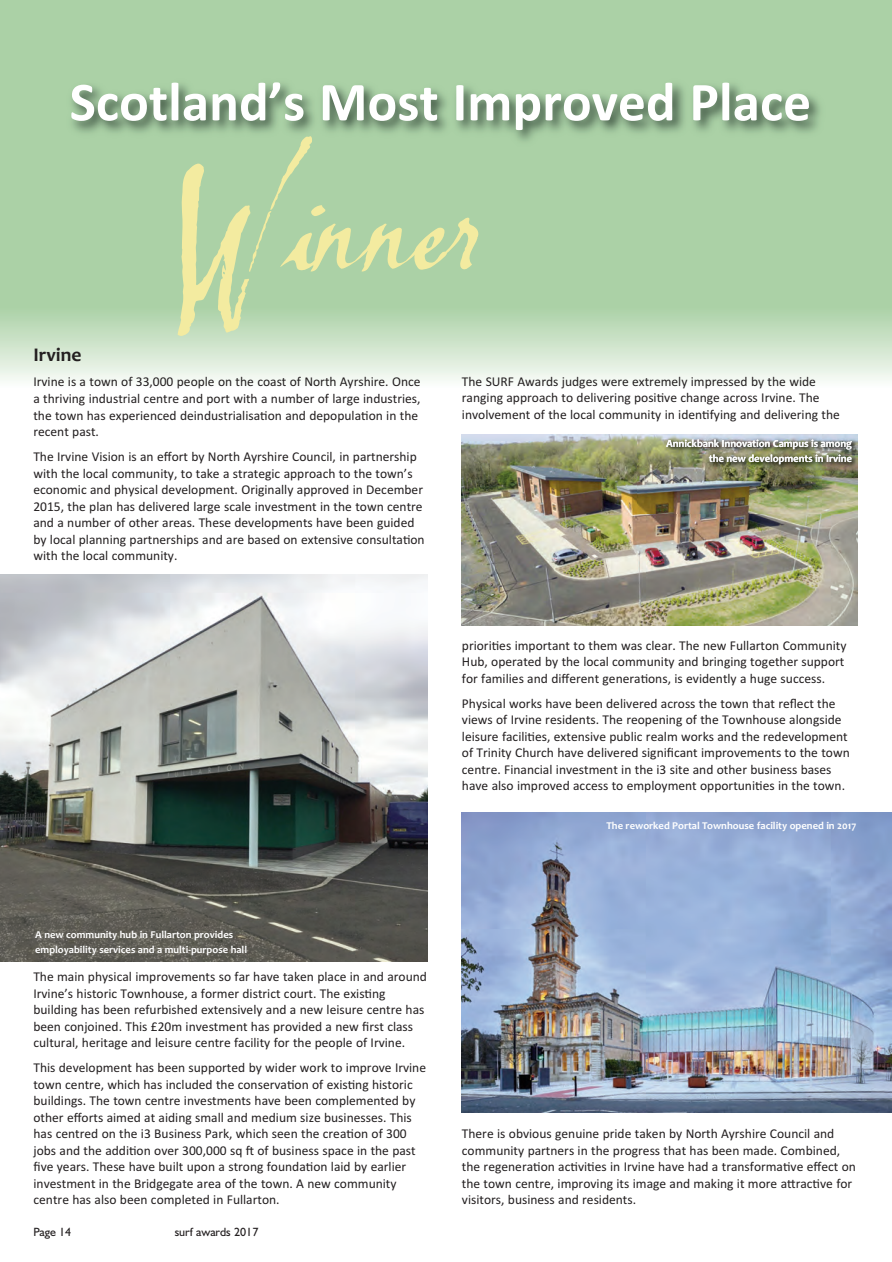
<style>
.page{position:relative;width:892px;height:1262px;background:#fff}
.page>*{position:absolute;margin:0;border:0;box-sizing:border-box;transform-origin:0 0}
.t1{font:165px "Lassigue D Mato";letter-spacing:-.025em;color:#f3eba0;scale:1.17 1}
.t2{font:700 55.35px "Calibri";color:#fff}
.t3{font:700 19.5px "Candara";color:#231f20}
.t4{font:13.5px/16.5px "Calibri";color:#231f20}
.t5{font:12px "Humanist 521 BT";color:#231f20}
.t6{font:700 10.5px/15px "Candara";color:#fff;text-align:right}
</style>
<div class="page">
<hr style="left:891px;top:0;width:1px;height:352px;background:#abd1a6">
<svg style="left:891px;top:317px;width:1px;height:63px"></svg>
<div style="left:0;top:0;width:891px;height:352px;background:#abd1a6"></div>
<div style="left:0;top:306px;width:891px;height:81px;background:linear-gradient(to bottom,#a9d0a4,#fafcf9)"></div>
<img style="left:71px;top:84px;width:749px;height:57px">
<img style="left:0;top:575px;width:427px;height:386px">
<img style="left:461px;top:434px;width:396px;height:191px">
<img style="left:461px;top:812px;width:430px;height:300px">
<img style="left:637px;top:434px;width:221px;height:79px">
<img style="left:666px;top:439px;width:63px;height:8px">
<img style="left:708px;top:454px;width:75px;height:9px">
<h2 class="t2" style="left:70px;top:69px;width:742px">Scotland’s Most Improved Place</h2>
<h1 class="t1" style="left:164px;top:135px;width:271px">Winner</h1>
<h3 class="t3" style="left:33px;top:343px;width:50px">Irvine</h3>
<p class="t4" style="left:33px;top:373px;width:388px">Irvine is a town of 33,000 people on the coast of North Ayrshire. Once a thriving industrial centre and port with a number of large industries, the town has experienced deindustrialisation and depopulation in the recent past.</p>
<p class="t4" style="left:33px;top:448px;width:392px">The Irvine Vision is an effort by North Ayrshire Council, in partnership with the local community, to take a strategic approach to the town’s economic and physical development. Originally approved in December 2015, the plan has delivered large scale investment in the town centre and a number of other areas. These developments have been guided by local planning partnerships and are based on extensive consultation with the local community.</p>
<p class="t4" style="left:461px;top:373px;width:379px">The SURF Awards judges were extremely impressed by the wide ranging approach to delivering positive change across Irvine. The involvement of the local community in identifying and delivering the</p>
<p class="t6" style="left:666px;top:435px;width:187px">Annickbank Innovation Campus is among the new developments in Irvine</p>
<p class="t4" style="left:461px;top:637px;width:386px">priorities important to them was clear. The new Fullarton Community<br>Hub, operated by the local community and bringing together support for families and different generations, is evidently a huge success.</p>
<p class="t4" style="left:461px;top:695px;width:389px">Physical works have been delivered across the town that reflect the views of Irvine residents. The reopening of the Townhouse alongside leisure facilities, extensive public realm works and the redevelopment of Trinity Church have delivered significant improvements to the town centre. Financial investment in the i3 site and other business bases have also improved access to employment opportunities in the town.</p>
<p class="t6" style="left:606px;top:818px;width:251px">The reworked Portal Townhouse facility opened in 2017</p>
<p class="t6" style="left:35px;top:927px;width:213px;text-align:left">A new community hub in Fullarton provides employability services and a multi-purpose hall</p>
<p class="t4" style="left:33px;top:968px;width:395px">The main physical improvements so far have taken place in and around Irvine’s historic Townhouse, a former district court. The existing building has been refurbished extensively and a new leisure centre has been conjoined. This £20m investment has provided a new first class cultural, heritage and leisure centre facility for the people of Irvine.</p>
<p class="t4" style="left:33px;top:1059px;width:394px">This development has been supported by wider work to improve Irvine town centre, which has included the conservation of existing historic buildings. The town centre investments have been complemented by other efforts aimed at aiding small and medium size businesses. This has centred on the i3 Business Park, which seen the creation of 300 jobs and the addition over 300,000 sq ft of business space in the past five years. These have built upon a strong foundation laid by earlier investment in the Bridgegate area of the town. A new community centre has also been completed in Fullarton.</p>
<p class="t5" style="left:33px;top:1227px;width:39px">Page 14</p>
<p class="t5" style="left:174px;top:1227px;width:85px">surf awards 2017</p>
<p class="t4" style="left:461px;top:1125px;width:395px">There is obvious genuine pride taken by North Ayrshire Council and community partners in the progress that has been made. Combined, the regeneration activities in Irvine have had a transformative effect on the town centre, improving its image and making it more attractive for visitors, business and residents.</p>
</div>
